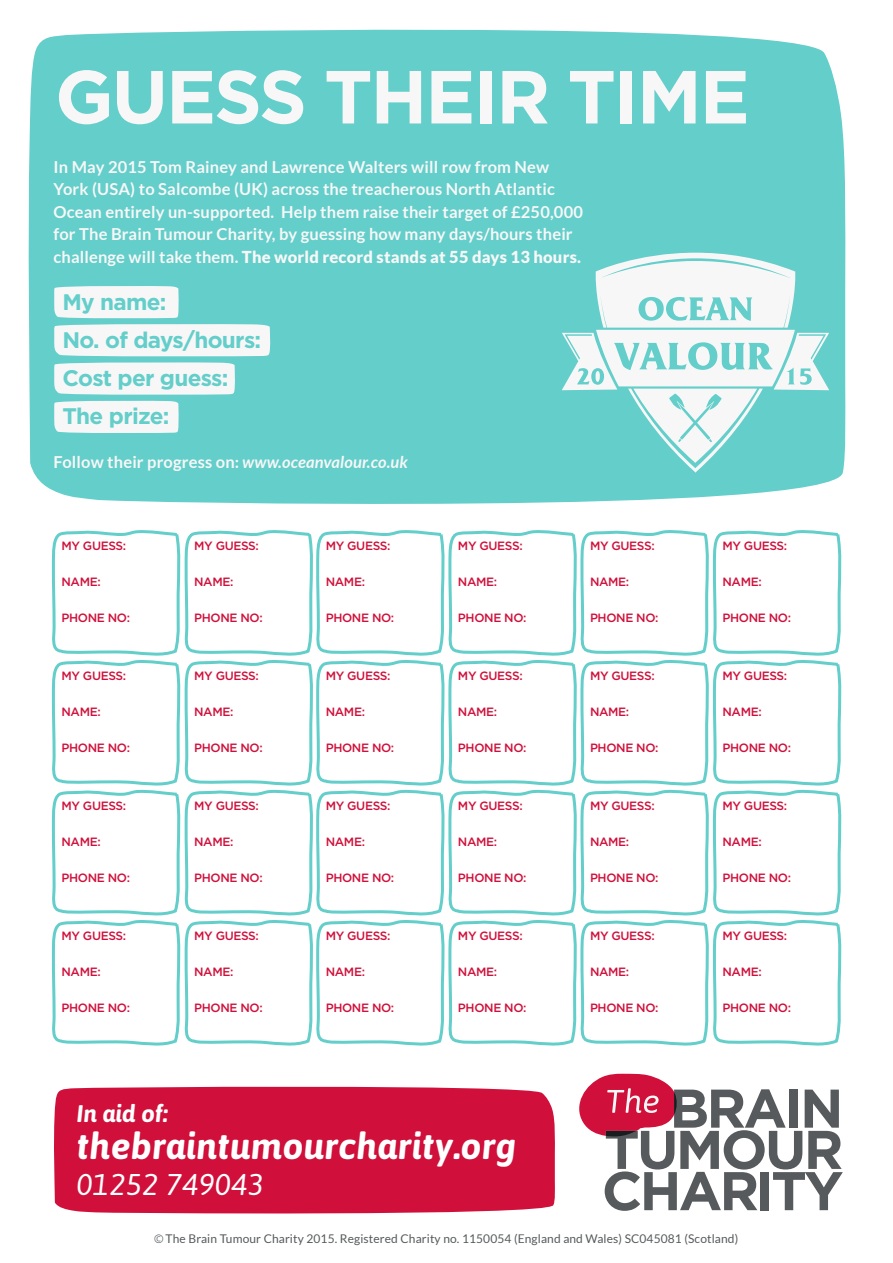
<style>
.page{position:relative;width:893px;height:1263px;background:#fff}
.page>*{position:absolute;margin:0;border:0;box-sizing:border-box;transform-origin:0 0}
.t1{font:700 75px "Gotham";letter-spacing:-.03em;color:#f7f7f7}
.t2{font:italic 700 36.75px "Asap";letter-spacing:.01em;color:#fff}
.t3{font:italic 30px "Asap";letter-spacing:.01em;color:#fff}
.t4{font:italic 700 24px "Asap";color:#fff}
.t5{font:700 22.5px "Gotham";letter-spacing:-.03em;color:#63ceca}
.t6{font:700 16.5px/22.5px "Lato";letter-spacing:.01em;color:#f7f7f7}
.t7{font:500 12px "Gotham";letter-spacing:-.03em;color:#d0103a}
.t8{font:12px "Lato";letter-spacing:.01em;color:#565a5c}
.s1{font-weight:900}
.s2{font-style:italic}
.s3{font-family:"Asap";font-style:italic}
</style>
<div class="page">
<div style="left:28px;top:29px;width:818px;height:475px;background:#63ceca"></div>
<svg style="left:562px;top:253px;width:267px;height:220px"></svg>
<svg style="left:54px;top:285px;width:216px;height:149px"></svg>
<svg style="left:51px;top:530px;width:790px;height:516px"></svg>
<svg style="left:579px;top:1073px;width:264px;height:138px"></svg>
<div style="left:54px;top:1086px;width:501px;height:128px;background:#d0103a"></div>
<p class="t1" style="left:55px;top:54px;width:696px">GUESS THEIR TIME</p>
<p class="t6" style="left:53px;top:155px;width:531px">In May 2015 Tom Rainey and Lawrence Walters will row from New York (USA) to Salcombe (UK) across the treacherous North Atlantic Ocean entirely un-supported. Help them raise their target of £250,000 for The Brain Tumour Charity, by guessing how many days/hours their challenge will take them. <span class="s1">The world record stands at 55 days 13 hours.</span></p>
<p class="t5" style="left:62px;top:289px;width:106px">My name:</p>
<p class="t5" style="left:62px;top:327px;width:200px">No. of days/hours:</p>
<p class="t5" style="left:62px;top:365px;width:168px">Cost per guess:</p>
<p class="t5" style="left:62px;top:403px;width:109px">The prize:</p>
<p class="t6" style="left:53px;top:450px;width:356px">Follow their progress on: <span class="s2">www.oceanvalour.co.uk</span></p>
<p class="t7" style="left:61px;top:539px;width:66px">MY GUESS:</p>
<p class="t7" style="left:61px;top:575px;width:41px">NAME:</p>
<p class="t7" style="left:61px;top:611px;width:70px">PHONE NO:</p>
<p class="t7" style="left:61px;top:669px;width:66px">MY GUESS:</p>
<p class="t7" style="left:61px;top:705px;width:41px">NAME:</p>
<p class="t7" style="left:61px;top:741px;width:70px">PHONE NO:</p>
<p class="t7" style="left:61px;top:799px;width:66px">MY GUESS:</p>
<p class="t7" style="left:61px;top:835px;width:41px">NAME:</p>
<p class="t7" style="left:61px;top:871px;width:70px">PHONE NO:</p>
<p class="t7" style="left:61px;top:929px;width:66px">MY GUESS:</p>
<p class="t7" style="left:61px;top:965px;width:41px">NAME:</p>
<p class="t7" style="left:61px;top:1001px;width:70px">PHONE NO:</p>
<p class="t7" style="left:194px;top:539px;width:66px">MY GUESS:</p>
<p class="t7" style="left:194px;top:575px;width:41px">NAME:</p>
<p class="t7" style="left:194px;top:611px;width:70px">PHONE NO:</p>
<p class="t7" style="left:194px;top:669px;width:66px">MY GUESS:</p>
<p class="t7" style="left:194px;top:705px;width:41px">NAME:</p>
<p class="t7" style="left:194px;top:741px;width:70px">PHONE NO:</p>
<p class="t7" style="left:194px;top:799px;width:66px">MY GUESS:</p>
<p class="t7" style="left:194px;top:835px;width:41px">NAME:</p>
<p class="t7" style="left:194px;top:871px;width:70px">PHONE NO:</p>
<p class="t7" style="left:194px;top:929px;width:66px">MY GUESS:</p>
<p class="t7" style="left:194px;top:965px;width:41px">NAME:</p>
<p class="t7" style="left:194px;top:1001px;width:70px">PHONE NO:</p>
<p class="t7" style="left:326px;top:539px;width:66px">MY GUESS:</p>
<p class="t7" style="left:326px;top:575px;width:41px">NAME:</p>
<p class="t7" style="left:326px;top:611px;width:70px">PHONE NO:</p>
<p class="t7" style="left:326px;top:669px;width:66px">MY GUESS:</p>
<p class="t7" style="left:326px;top:705px;width:41px">NAME:</p>
<p class="t7" style="left:326px;top:741px;width:70px">PHONE NO:</p>
<p class="t7" style="left:326px;top:799px;width:66px">MY GUESS:</p>
<p class="t7" style="left:326px;top:835px;width:41px">NAME:</p>
<p class="t7" style="left:326px;top:871px;width:70px">PHONE NO:</p>
<p class="t7" style="left:326px;top:929px;width:66px">MY GUESS:</p>
<p class="t7" style="left:326px;top:965px;width:41px">NAME:</p>
<p class="t7" style="left:326px;top:1001px;width:70px">PHONE NO:</p>
<p class="t7" style="left:458px;top:539px;width:66px">MY GUESS:</p>
<p class="t7" style="left:458px;top:575px;width:41px">NAME:</p>
<p class="t7" style="left:458px;top:611px;width:70px">PHONE NO:</p>
<p class="t7" style="left:458px;top:669px;width:66px">MY GUESS:</p>
<p class="t7" style="left:458px;top:705px;width:41px">NAME:</p>
<p class="t7" style="left:458px;top:741px;width:70px">PHONE NO:</p>
<p class="t7" style="left:458px;top:799px;width:66px">MY GUESS:</p>
<p class="t7" style="left:458px;top:835px;width:41px">NAME:</p>
<p class="t7" style="left:458px;top:871px;width:70px">PHONE NO:</p>
<p class="t7" style="left:458px;top:929px;width:66px">MY GUESS:</p>
<p class="t7" style="left:458px;top:965px;width:41px">NAME:</p>
<p class="t7" style="left:458px;top:1001px;width:70px">PHONE NO:</p>
<p class="t4" style="left:77px;top:1099px;width:92px">In aid of:</p>
<p class="t2" style="left:77px;top:1125px;width:440px">thebraintumourcharity.org</p>
<p class="t3" style="left:77px;top:1167px;width:189px">01252 749043</p>
<p class="t7" style="left:590px;top:539px;width:66px">MY GUESS:</p>
<p class="t7" style="left:590px;top:575px;width:41px">NAME:</p>
<p class="t7" style="left:590px;top:611px;width:70px">PHONE NO:</p>
<p class="t7" style="left:590px;top:669px;width:66px">MY GUESS:</p>
<p class="t7" style="left:590px;top:705px;width:41px">NAME:</p>
<p class="t7" style="left:590px;top:741px;width:70px">PHONE NO:</p>
<p class="t7" style="left:590px;top:799px;width:66px">MY GUESS:</p>
<p class="t7" style="left:590px;top:835px;width:41px">NAME:</p>
<p class="t7" style="left:590px;top:871px;width:70px">PHONE NO:</p>
<p class="t7" style="left:590px;top:929px;width:66px">MY GUESS:</p>
<p class="t7" style="left:590px;top:965px;width:41px">NAME:</p>
<p class="t7" style="left:590px;top:1001px;width:70px">PHONE NO:</p>
<p class="t7" style="left:722px;top:539px;width:66px">MY GUESS:</p>
<p class="t7" style="left:722px;top:575px;width:41px">NAME:</p>
<p class="t7" style="left:722px;top:611px;width:70px">PHONE NO:</p>
<p class="t7" style="left:722px;top:669px;width:66px">MY GUESS:</p>
<p class="t7" style="left:722px;top:705px;width:41px">NAME:</p>
<p class="t7" style="left:722px;top:741px;width:70px">PHONE NO:</p>
<p class="t7" style="left:722px;top:799px;width:66px">MY GUESS:</p>
<p class="t7" style="left:722px;top:835px;width:41px">NAME:</p>
<p class="t7" style="left:722px;top:871px;width:70px">PHONE NO:</p>
<p class="t7" style="left:722px;top:929px;width:66px">MY GUESS:</p>
<p class="t7" style="left:722px;top:965px;width:41px">NAME:</p>
<p class="t7" style="left:722px;top:1001px;width:70px">PHONE NO:</p>
<p class="t8" style="left:155px;top:1232px;width:585px"><span class="s3">©</span> The Brain Tumour Charity 2015. Registered Charity no. 1150054 (England and Wales) SC045081 (Scotland)</p>
</div>
